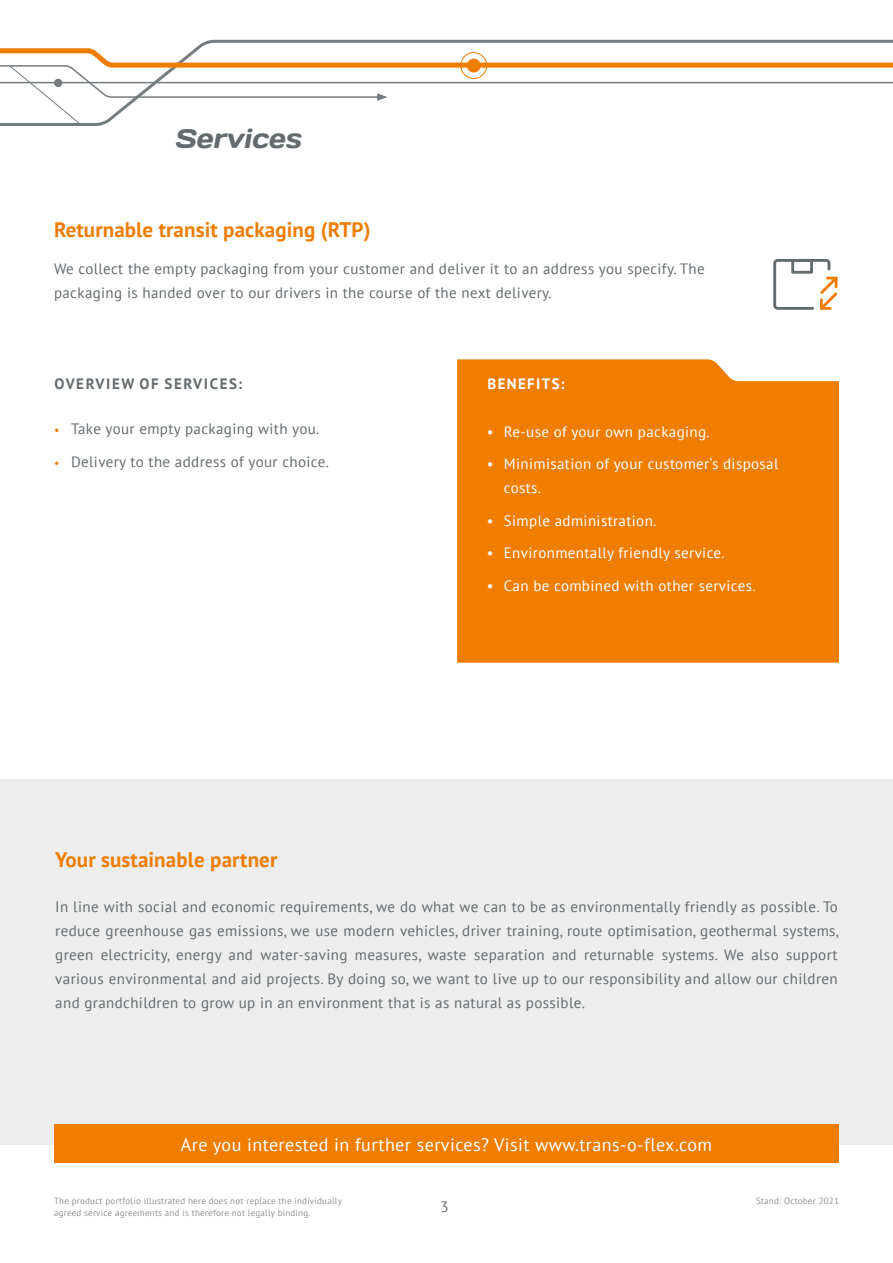
<style>
.page{position:relative;width:893px;height:1263px;background:#fff}
.page>*{position:absolute;margin:0;border:0;box-sizing:border-box;transform-origin:0 0}
.t1{font:italic 27px "Days";color:#646b6e}
.t2{font:700 21px "PT Sans";letter-spacing:.005em;color:#ef7d00}
.t3{font:18px "PT Sans";letter-spacing:.025em;color:#fff}
.t4{font:15px/24px "PT Sans";letter-spacing:.025em;color:#646b6e;text-align:justify}
.t5{font:15px/24px "PT Sans";letter-spacing:.025em;color:#fff}
.t6{font:700 15px "PT Sans";letter-spacing:.105em;color:#646b6e}
.t7{font:700 15px "PT Sans";letter-spacing:.09em;color:#fff}
.t8{font:9px/12px "PT Sans";letter-spacing:.025em;color:#8d9396}
.s1{font-size:12px;color:#ef7d00}
</style>
<div class="page">
<div style="left:0;top:779px;width:893px;height:365px;background:#ededed"></div>
<svg style="left:199px;top:39px;width:694px;height:6px"></svg>
<svg style="left:0;top:45px;width:893px;height:53px"></svg>
<svg style="left:0;top:64px;width:387px;height:62px"></svg>
<div style="left:467px;top:59px;width:14px;height:14px;background:#ef7d00;border-radius:50%"></div>
<div style="left:460px;top:52px;width:27px;height:27px;border:1px solid #ef7d00;border-radius:50%"></div>
<div style="left:54px;top:79px;width:8px;height:8px;background:#757c7f;border-radius:50%"></div>
<div style="left:54px;top:1125px;width:785px;height:38px;background:#ef7d00"></div>
<div style="left:457px;top:359px;width:382px;height:304px;background:#ef7d00"></div>
<svg style="left:773px;top:258px;width:65px;height:52px"></svg>
<div style="left:791px;top:259px;width:22px;height:15px;border:3px solid #646b6e"></div>
<h1 class="t1" style="left:174px;top:121px;width:134px">Services</h1>
<h2 class="t2" style="left:54px;top:216px;width:318px">Returnable transit packaging (RTP)</h2>
<p class="t4" style="left:54px;top:256px;width:652px">We collect the empty packaging from your customer and deliver it to an address you specify. The packaging is handed over to our drivers in the course of the next delivery.</p>
<p class="t6" style="left:55px;top:374px;width:189px">OVERVIEW OF SERVICES:</p>
<p class="t4" style="left:54px;top:417px;width:267px"><span class="s1">•</span> Take your empty packaging with you.</p>
<p class="t4" style="left:54px;top:449px;width:276px"><span class="s1">•</span> Delivery to the address of your choice.</p>
<p class="t7" style="left:487px;top:374px;width:78px">BENEFITS:</p>
<p class="t5" style="left:487px;top:419px;width:224px">• Re-use of your own packaging.</p>
<p class="t5" style="left:504px;top:452px;width:276px;text-indent:-17px">• Minimisation of your customer‘s disposal costs.</p>
<p class="t5" style="left:487px;top:508px;width:171px">• Simple administration.</p>
<p class="t5" style="left:487px;top:541px;width:239px">• Environmentally friendly service.</p>
<p class="t5" style="left:487px;top:573px;width:270px">• Can be combined with other services.</p>
<h2 class="t2" style="left:55px;top:846px;width:224px">Your sustainable partner</h2>
<p class="t4" style="left:55px;top:895px;width:785px">In line with social and economic requirements, we do what we can to be as environmentally friendly as possible. To reduce greenhouse gas emissions, we use modern vehicles, driver training, route optimisation, geothermal systems, green electricity, energy and water-saving measures, waste separation and returnable systems. We also support various environmental and aid projects. By doing so, we want to live up to our responsibility and allow our children and grandchildren to grow up in an environment that is as natural as possible.</p>
<p class="t3" style="left:181px;top:1133px;width:533px">Are you interested in further services? Visit www.trans-o-flex.com</p>
<p class="t8" style="left:54px;top:1195px;width:289px">The product portfolio illustrated here does not replace the individually agreed service agreements and is therefore not legally binding.</p>
<p class="t8" style="left:756px;top:1195px;width:84px">Stand: October 2021</p>
<p class="t4" style="left:441px;top:1194px;width:10px">3</p>
</div>
